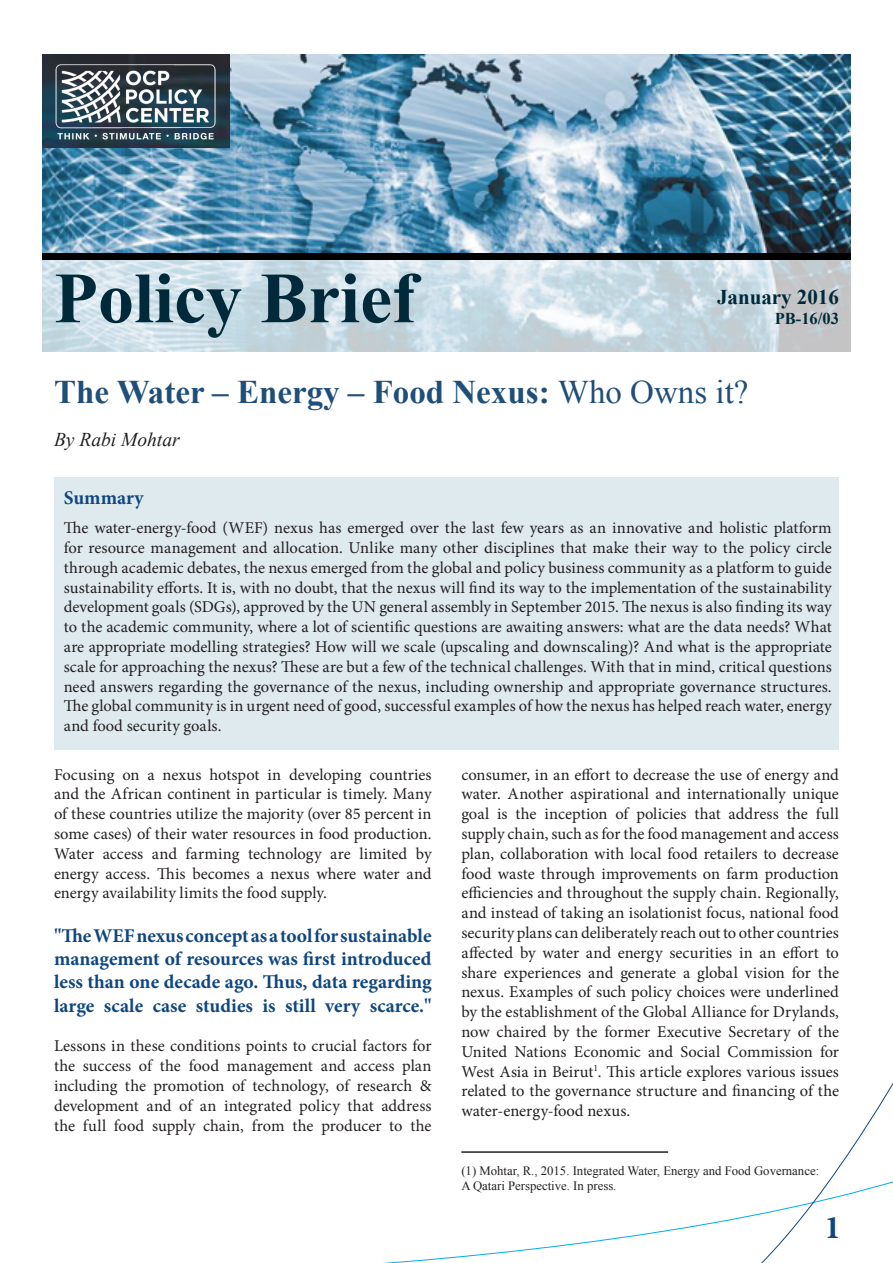
<style>
.page{position:relative;width:893px;height:1263px;background:#fff}
.page>*{position:absolute;margin:0;border:0;box-sizing:border-box;transform-origin:0 0}
.Format_libre{font:700 72px "Times New Roman";color:#002939}
.t1{font:700 33px "Times New Roman";color:#1f4e79}
.t2{font:700 33px "Minion Pro";color:#0f467f}
.Format_libre-2{font:700 21px "Times New Roman";color:#002939}
.Titre{font:700 19.5px/23.4px "Minion Pro";color:#0f467f;text-align:justify}
.t3{font:italic 19.5px "Times New Roman";color:#231f20}
.Texte{font:16.5px/19.8px "Minion Pro";color:#231f20;text-align:justify}
.Format_libre-3{font:700 16.5px "Times New Roman";color:#002939}
.FOOTNOTE{font:12.75px/15.3px "Times New Roman";color:#231f20}
.s1{font-weight:400}
</style>
<div class="page">
<div style="left:54px;top:478px;width:785px;height:272px;background:#dfeaee"></div>
<svg style="left:653px;top:1082px;width:240px;height:181px"></svg>
<img style="left:43px;top:54px;width:807px;height:204px">
<img style="left:43px;top:258px;width:807px;height:93px">
<img style="left:42px;top:54px;width:256px;height:157px">
<hr style="left:461px;top:1151px;width:207px;height:2px;background:#231f20">
<p class="Format_libre" style="left:54px;top:248px;width:363px">Policy Brief</p>
<p class="Format_libre-2" style="left:717px;top:283px;width:123px">January 2016</p>
<p class="Format_libre-3" style="left:775px;top:307px;width:66px">PB-16/03</p>
<p class="t1" style="left:54px;top:370px;width:696px">The Water – Energy – Food Nexus: <span class="s1">Who Owns it?</span></p>
<p class="t3" style="left:54px;top:426px;width:127px">By Rabi Mohtar</p>
<p class="Titre" style="left:64px;top:485px;width:81px">Summary</p>
<p class="Texte" style="left:64px;top:518px;width:769px">The water-energy-food (WEF) nexus has emerged over the last few years as an innovative and holistic platform for resource management and allocation. Unlike many other disciplines that make their way to the policy circle through academic debates, the nexus emerged from the global and policy business community as a platform to guide sustainability efforts. It is, with no doubt, that the nexus will find its way to the implementation of the sustainability development goals (SDGs), approved by the UN general assembly in September 2015. The nexus is also finding its way to the academic community, where a lot of scientific questions are awaiting answers: what are the data needs? What are appropriate modelling strategies? How will we scale (upscaling and downscaling)? And what is the appropriate scale for approaching the nexus? These are but a few of the technical challenges. With that in mind, critical questions need answers regarding the governance of the nexus, including ownership and appropriate governance structures.<br>The global community is in urgent need of good, successful examples of how the nexus has helped reach water, energy and food security goals.</p>
<p class="Texte" style="left:54px;top:764px;width:379px">Focusing on a nexus hotspot in developing countries and the African continent in particular is timely. Many of these countries utilize the majority (over 85 percent in some cases) of their water resources in food production.<br>Water access and farming technology are limited by energy access. This becomes a nexus where water and energy availability limits the food supply.</p>
<p class="Titre" style="left:54px;top:923px;width:379px">"The WEF nexus concept as a tool for sustainable management of resources was first introduced less than one decade ago. Thus, data regarding large scale case studies is still very scarce."</p>
<p class="Texte" style="left:54px;top:1036px;width:379px">Lessons in these conditions points to crucial factors for the success of the food management and access plan including the promotion of technology, of research &amp; development and of an integrated policy that address the full food supply chain, from the producer to the</p>
<p class="Texte" style="left:461px;top:764px;width:379px">consumer, in an effort to decrease the use of energy and water. Another aspirational and internationally unique goal is the inception of policies that address the full supply chain, such as for the food management and access plan, collaboration with local food retailers to decrease food waste through improvements on farm production efficiencies and throughout the supply chain. Regionally, and instead of taking an isolationist focus, national food security plans can deliberately reach out to other countries affected by water and energy securities in an effort to share experiences and generate a global vision for the nexus. Examples of such policy choices were underlined by the establishment of the Global Alliance for Drylands, now chaired by the former Executive Secretary of the United Nations Economic and Social Commission for West Asia in Beirut<sup>1</sup>. This article explores various issues related to the governance structure and financing of the water-energy-food nexus.</p>
<p class="FOOTNOTE" style="left:461px;top:1163px;width:359px">(1) Mohtar, R., 2015. Integrated Water, Energy and Food Governance:<br>A Qatari Perspective. In press.</p>
<p class="t2" style="left:825px;top:1204px;width:18px">1</p>
</div>
